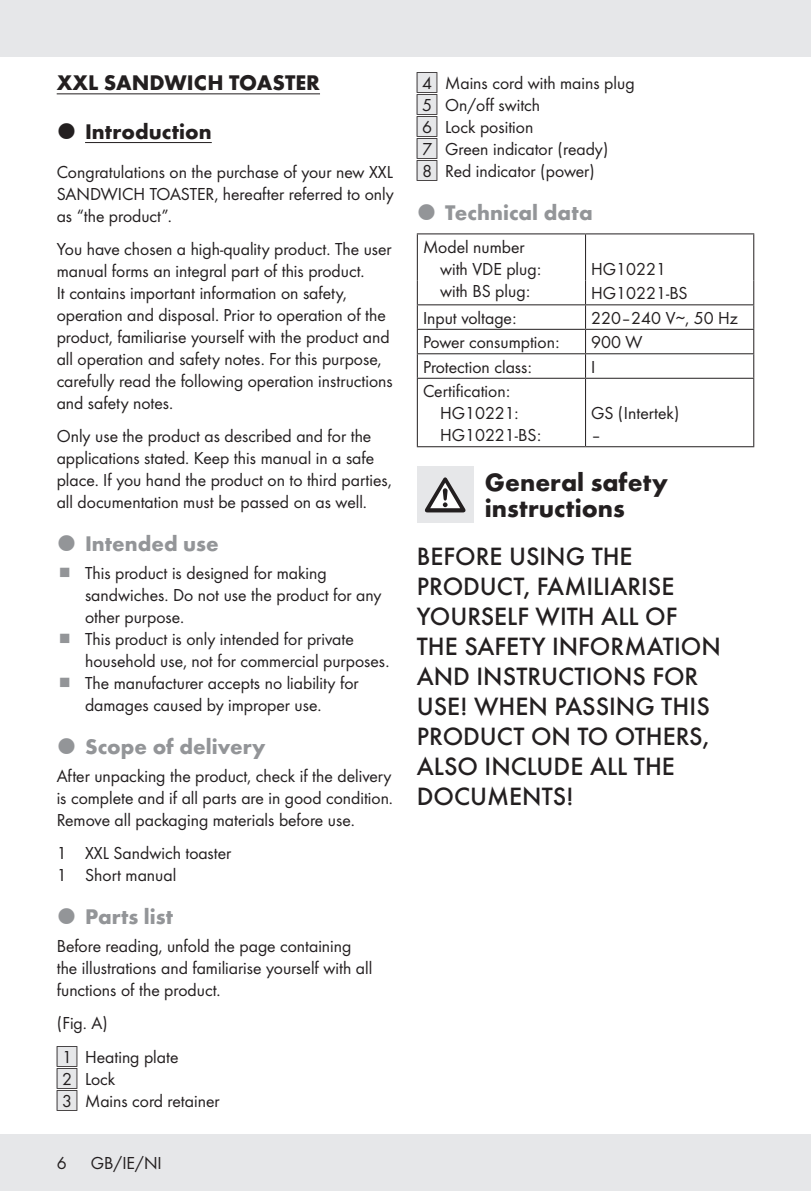
<style>
.page{position:relative;width:811px;height:1191px;background:#fff}
.page>*{position:absolute;margin:0;border:0;box-sizing:border-box;transform-origin:0 0}
.Body{font:500 26px/30px "Futura";color:#231f20}
.Headline-01{font:700 26px/26px "Futura";color:#231f20}
.t1{font:700 22px "Futura";color:#939598}
.Product_Name{font:700 22px "Futura";color:#231f20}
.Body_SB{font:18px/22px "Futura Boo";color:#231f20}
.Body-2{font:18px/22px "Futura Boo";color:#231f20;text-align:justify}
.Indent{font:18px "Futura Boo";color:#231f20}
.Indent_SB{font:18px "Futura Boo";color:#231f20}
.s1{font-family:"IMP Lidl Num Box";font-size:15.8px;color:#e6e7e9}
.s2{font-family:"IMP Lidl Num Box";font-size:15.8px}
</style>
<div class="page">
<div style="left:0;top:1134px;width:811px;height:57px;background:#e6e7e9"></div>
<div style="left:0;top:0;width:811px;height:57px;background:#e6e7e9"></div>
<hr style="left:57px;top:93px;width:263px;height:1px;background:#231f20">
<hr style="left:85px;top:142px;width:127px;height:1px;background:#231f20">
<hr style="left:417px;top:233px;width:168px;height:1px;background:#231f20">
<hr style="left:417px;top:234px;width:1px;height:46px;background:#231f20">
<hr style="left:585px;top:233px;width:169px;height:1px;background:#231f20">
<hr style="left:585px;top:234px;width:1px;height:46px;background:#231f20">
<hr style="left:753px;top:234px;width:1px;height:46px;background:#231f20">
<hr style="left:417px;top:304px;width:168px;height:1px;background:#231f20">
<hr style="left:585px;top:304px;width:169px;height:1px;background:#231f20">
<hr style="left:417px;top:329px;width:168px;height:1px;background:#231f20">
<hr style="left:585px;top:329px;width:169px;height:1px;background:#231f20">
<hr style="left:417px;top:353px;width:168px;height:1px;background:#231f20">
<svg style="left:417px;top:280px;width:1px;height:98px"></svg>
<hr style="left:585px;top:353px;width:169px;height:1px;background:#231f20">
<svg style="left:585px;top:280px;width:1px;height:98px"></svg>
<svg style="left:753px;top:280px;width:1px;height:98px"></svg>
<hr style="left:417px;top:378px;width:168px;height:1px;background:#231f20">
<hr style="left:417px;top:379px;width:1px;height:67px;background:#231f20">
<hr style="left:585px;top:378px;width:169px;height:1px;background:#231f20">
<hr style="left:585px;top:379px;width:1px;height:67px;background:#231f20">
<hr style="left:753px;top:379px;width:1px;height:67px;background:#231f20">
<hr style="left:417px;top:446px;width:168px;height:1px;background:#231f20">
<hr style="left:585px;top:446px;width:169px;height:1px;background:#231f20">
<div style="left:417px;top:466px;width:56px;height:57px;background:#e6e7e9"></div>
<svg style="left:425px;top:477px;width:40px;height:35px"></svg>
<p class="Product_Name" style="left:57px;top:66px;width:265px">XXL SANDWICH TOASTER</p>
<p class="Product_Name" style="left:85px;top:115px;width:128px">Introduction</p>
<p class="Body_SB" style="left:57px;top:160px;width:339px;text-align:justify">Congratulations on the purchase of your new XXL SANDWICH TOASTER, hereafter referred to only as “the product”.</p>
<p class="Body_SB" style="left:57px;top:237px;width:338px">You have chosen a high-quality product. The user manual forms an integral part of this product.<br>It contains important information on safety, operation and disposal. Prior to operation of the product, familiarise yourself with the product and all operation and safety notes. For this purpose, carefully read the following operation instructions and safety notes.</p>
<p class="Body_SB" style="left:57px;top:424px;width:336px">Only use the product as described and for the applications stated. Keep this manual in a safe place. If you hand the product on to third parties, all documentation must be passed on as well.</p>
<p class="t1" style="left:85px;top:528px;width:135px">Intended use</p>
<p class="Body_SB" style="left:85px;top:561px;width:298px">This product is designed for making sandwiches. Do not use the product for any other purpose.</p>
<p class="Body_SB" style="left:85px;top:627px;width:303px">This product is only intended for private household use, not for commercial purposes.</p>
<p class="Body_SB" style="left:85px;top:671px;width:275px">The manufacturer accepts no liability for damages caused by improper use.</p>
<p class="t1" style="left:85px;top:730px;width:182px">Scope of delivery</p>
<p class="Body-2" style="left:57px;top:764px;width:336px">After unpacking the product, check if the delivery is complete and if all parts are in good condition.<br>Remove all packaging materials before use.</p>
<p class="Indent_SB" style="left:57px;top:841px;width:176px">1 XXL Sandwich toaster</p>
<p class="Indent" style="left:57px;top:863px;width:121px">1 Short manual</p>
<p class="t1" style="left:85px;top:900px;width:90px">Parts list</p>
<p class="Body-2" style="left:57px;top:934px;width:317px;text-align:left">Before reading, unfold the page containing the illustrations and familiarise yourself with all functions of the product.</p>
<p class="Body_SB" style="left:57px;top:1011px;width:53px">(Fig. A)</p>
<p class="Indent_SB" style="left:57px;top:1044px;width:123px"><span class="s1">[</span><span class="s2">1]</span> Heating plate</p>
<p class="Indent" style="left:57px;top:1066px;width:60px"><span class="s1">[</span><span class="s2">2]</span> Lock</p>
<p class="Indent" style="left:57px;top:1088px;width:164px"><span class="s1">[</span><span class="s2">3]</span> Mains cord retainer</p>
<p class="Body_SB" style="left:57px;top:1151px;width:11px">6</p>
<p class="Body_SB" style="left:91px;top:1151px;width:73px">GB/IE/NI</p>
<p class="Indent" style="left:417px;top:70px;width:219px"><span class="s1">[</span><span class="s2">4]</span> Mains cord with mains plug</p>
<p class="Indent" style="left:417px;top:92px;width:125px"><span class="s1">[</span><span class="s2">5]</span> On/off switch</p>
<p class="Indent" style="left:417px;top:114px;width:118px"><span class="s1">[</span><span class="s2">6]</span> Lock position</p>
<p class="Indent" style="left:417px;top:136px;width:193px"><span class="s1">[</span><span class="s2">7]</span> Green indicator (ready)</p>
<p class="Indent" style="left:417px;top:158px;width:179px"><span class="s1">[</span><span class="s2">8]</span> Red indicator (power)</p>
<p class="t1" style="left:445px;top:196px;width:149px">Technical data</p>
<p class="Body-2" style="left:423px;top:235px;width:103px">Model number</p>
<p class="Indent" style="left:440px;top:256px;width:103px">with VDE plug:</p>
<p class="Indent" style="left:440px;top:278px;width:92px">with BS plug:</p>
<p class="Body-2" style="left:591px;top:257px;width:76px">HG10221</p>
<p class="Body-2" style="left:591px;top:281px;width:98px">HG10221-BS</p>
<p class="Body-2" style="left:423px;top:306px;width:95px">Input voltage:</p>
<p class="Body-2" style="left:591px;top:306px;width:148px">220–240 V∼, 50 Hz</p>
<p class="Body-2" style="left:423px;top:330px;width:138px">Power consumption:</p>
<p class="Body-2" style="left:591px;top:330px;width:53px">900 W</p>
<p class="Body-2" style="left:423px;top:355px;width:110px">Protection class:</p>
<p class="Body-2" style="left:591px;top:355px;width:6px">I</p>
<p class="Body-2" style="left:423px;top:379px;width:89px">Certification:</p>
<p class="Indent" style="left:440px;top:401px;width:80px">HG10221:</p>
<p class="Indent" style="left:440px;top:423px;width:103px">HG10221-BS:</p>
<p class="Body-2" style="left:591px;top:401px;width:90px">GS (Intertek)</p>
<p class="Body-2" style="left:591px;top:423px;width:12px">–</p>
<p class="Headline-01" style="left:485px;top:468px;width:185px">General safety instructions</p>
<p class="Body" style="left:417px;top:539px;width:305px">BEFORE USING THE<br>PRODUCT, FAMILIARISE<br>YOURSELF WITH ALL OF<br>THE SAFETY INFORMATION<br>AND INSTRUCTIONS FOR<br>USE! WHEN PASSING THIS<br>PRODUCT ON TO OTHERS,<br>ALSO INCLUDE ALL THE<br>DOCUMENTS!</p>
</div>
